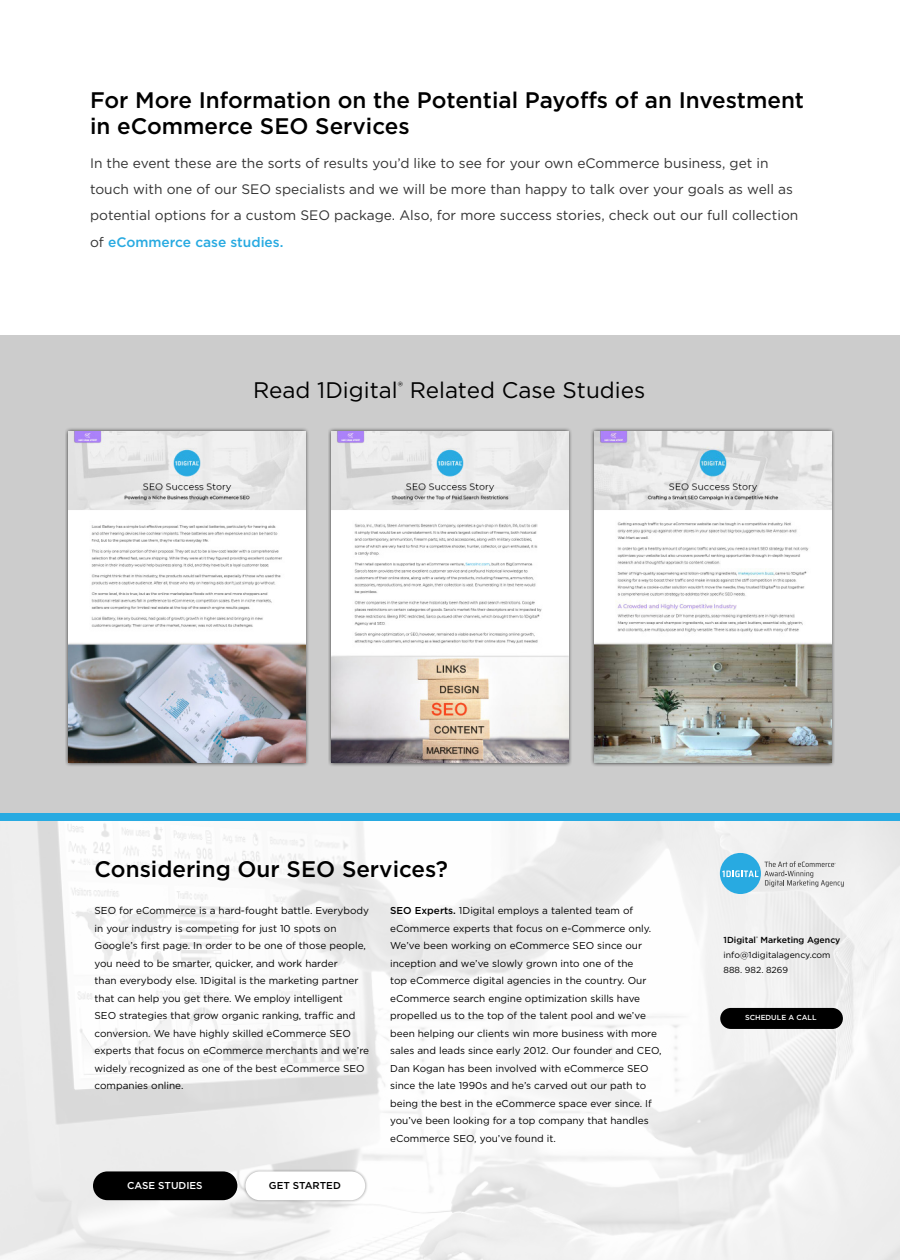
<style>
.page{position:relative;width:900px;height:1260px;background:#fff}
.page>*{position:absolute;margin:0;border:0;box-sizing:border-box;transform-origin:0 0}
.t1{font:500 22.5px/26.2px "Gotham";color:#000}
.t2{font:22.5px "Gotham";color:#000}
.body{font:13.75px/26.2px "Gotham";color:#333}
.footer_body{font:10px/17.5px "Gotham";color:#000}
.button{font:500 10px "Gotham";color:#fff}
.button-2{font:500 10px "Gotham";color:#000}
.footer_address{font:8.75px "Gotham";color:#000}
.footer_address-2{font:500 8.75px "Gotham";color:#000}
.button-3{font:500 7.25px "Gotham";color:#fff}
.s1{font-weight:500;color:#28aae1}
.s2{font-weight:500}
</style>
<div class="page">
<div style="left:0;top:335px;width:900px;height:484px;background:#ccc"></div>
<div style="left:65px;top:428px;width:244px;height:339px;background:#000;opacity:.8"></div>
<img style="left:69px;top:432px;width:236px;height:331px">
<div style="left:328px;top:428px;width:244px;height:339px;background:#000;opacity:.8"></div>
<img style="left:332px;top:432px;width:236px;height:331px">
<div style="left:591px;top:428px;width:244px;height:339px;background:#000;opacity:.8"></div>
<img style="left:595px;top:432px;width:236px;height:331px">
<svg style="left:0;top:821px;width:900px;height:439px;fill:#f3f3f3"></svg>
<div style="left:0;top:814px;width:900px;height:7px;background:#28aae1"></div>
<div style="left:93px;top:1171px;width:144px;height:29px;background:#000;border-radius:14px"></div>
<div style="left:243px;top:1169px;width:125px;height:34px;background:#000;opacity:.3"></div>
<div style="left:245px;top:1171px;width:120px;height:29px;background:#fff;border-radius:14px"></div>
<div style="left:720px;top:1008px;width:123px;height:21px;background:#000;border-radius:11px"></div>
<div style="left:720px;top:853px;width:41px;height:41px;background:#28aae1;border-radius:50%"></div>
<svg style="left:722px;top:861px;width:122px;height:26px"></svg>
<p class="t1" style="left:90px;top:87px;width:716px">For More Information on the Potential Payoffs of an Investment in eCommerce SEO Services</p>
<p class="body" style="left:90px;top:150px;width:710px">In the event these are the sorts of results you’d like to see for your own eCommerce business, get in touch with one of our SEO specialists and we will be more than happy to talk over your goals as well as potential options for a custom SEO package. Also, for more success stories, check out our full collection of <span class="s1">eCommerce case studies.</span></p>
<p class="t2" style="left:253px;top:376px;width:394px">Read 1Digital<sup>®</sup> Related Case Studies</p>
<p class="t1" style="left:95px;top:855px;width:355px">Considering Our SEO Services?</p>
<p class="footer_body" style="left:95px;top:902px;width:276px">SEO for eCommerce is a hard-fought battle. Everybody in your industry is competing for just 10 spots on Google’s first page. In order to be one of those people, you need to be smarter, quicker, and work harder<br>than everybody else. 1Digital is the marketing partner that can help you get there. We employ intelligent<br>SEO strategies that grow organic ranking, traffic and conversion. We have highly skilled eCommerce SEO experts that focus on eCommerce merchants and we’re widely recognized as one of the best eCommerce SEO companies online.</p>
<p class="footer_body" style="left:390px;top:902px;width:273px"><span class="s2">SEO Experts.</span> 1Digital employs a talented team of eCommerce experts that focus on e-Commerce only.<br>We’ve been working on eCommerce SEO since our inception and we’ve slowly grown into one of the<br>top eCommerce digital agencies in the country. Our eCommerce search engine optimization skills have propelled us to the top of the talent pool and we’ve been helping our clients win more business with more sales and leads since early 2012. Our founder and CEO, Dan Kogan has been involved with eCommerce SEO since the late 1990s and he’s carved out our path to being the best in the eCommerce space ever since. If you’ve been looking for a top company that handles eCommerce SEO, you’ve found it.</p>
<p class="button" style="left:127px;top:1178px;width:77px">CASE STUDIES</p>
<p class="button-2" style="left:269px;top:1178px;width:73px">GET STARTED</p>
<p class="footer_address-2" style="left:724px;top:934px;width:118px">1Digital<sup>®</sup> Marketing Agency</p>
<p class="footer_address" style="left:724px;top:949px;width:108px">info@1digitalagency.com</p>
<p class="footer_address" style="left:724px;top:964px;width:66px">888. 982. 8269</p>
<p class="button-3" style="left:745px;top:1013px;width:73px">SCHEDULE A CALL</p>
</div>
